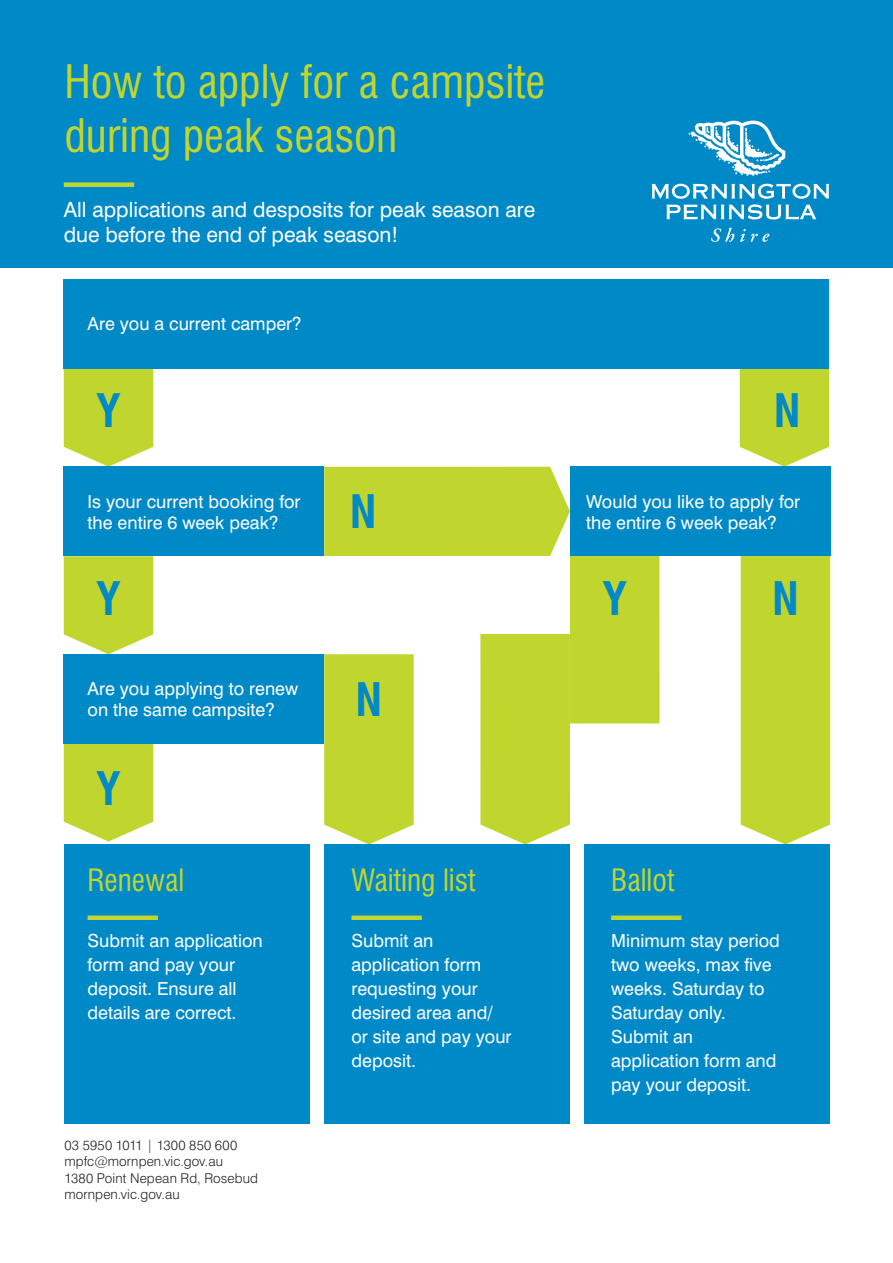
<style>
.page{position:relative;width:893px;height:1263px;background:#fff}
.page>*{position:absolute;margin:0;border:0;box-sizing:border-box;transform-origin:0 0}
.t1{font:condensed 45px/54px "Swiss 721 BT";color:#c1d52f}
.t2{font:700 condensed 45px "Swiss 721 BT";color:#0089c7}
.t3{font:condensed 30px "Swiss 721 BT";color:#c1d52f}
.t4{font:21px/25.2px "Swiss 721 BT";color:#fff}
.t5{font:18px/24px "Swiss 721 BT";color:#fff}
.t6{font:300 13.5px "Swiss 721 BT";letter-spacing:.01em;color:#231f20}
</style>
<div class="page">
<div style="left:741px;top:556px;width:89px;height:288px;background:#c1d52f"></div>
<svg style="left:64px;top:369px;width:89px;height:98px;background:#c4d844"></svg>
<svg style="left:740px;top:369px;width:89px;height:98px;background:#c4d844"></svg>
<svg style="left:64px;top:556px;width:89px;height:98px;background:#c7d943"></svg>
<svg style="left:64px;top:743px;width:89px;height:98px;background:#c4d844"></svg>
<div style="left:0;top:0;width:893px;height:268px;background:#0089c7"></div>
<div style="left:324px;top:467px;width:246px;height:89px;background:#c1d52f"></div>
<div style="left:480px;top:634px;width:90px;height:210px;background:#c1d52f"></div>
<svg style="left:324px;top:654px;width:90px;height:190px;background:#c4d73a"></svg>
<div style="left:570px;top:556px;width:89px;height:167px;background:#c1d52f"></div>
<div style="left:65px;top:844px;width:245px;height:280px;background:#0089c7"></div>
<div style="left:324px;top:844px;width:246px;height:280px;background:#0089c7"></div>
<div style="left:584px;top:844px;width:245px;height:280px;background:#0089c7"></div>
<div style="left:64px;top:467px;width:260px;height:89px;background:#0089c7"></div>
<div style="left:64px;top:279px;width:765px;height:90px;background:#0089c7"></div>
<div style="left:570px;top:467px;width:260px;height:89px;background:#0089c7"></div>
<div style="left:64px;top:654px;width:260px;height:89px;background:#0089c7"></div>
<div style="left:64px;top:182px;width:70px;height:5px;background:#c1d52f"></div>
<div style="left:611px;top:915px;width:70px;height:5px;background:#c1d52f"></div>
<div style="left:351px;top:915px;width:71px;height:5px;background:#c1d52f"></div>
<div style="left:88px;top:915px;width:70px;height:5px;background:#c1d52f"></div>
<svg style="left:652px;top:184px;width:177px;height:35px"></svg>
<svg style="left:689px;top:121px;width:96px;height:55px"></svg>
<svg style="left:711px;top:228px;width:23px;height:14px"></svg>
<svg style="left:740px;top:229px;width:29px;height:13px"></svg>
<p class="t1" style="left:65px;top:55px;width:482px">How to apply for a campsite during peak season</p>
<p class="t4" style="left:64px;top:196px;width:473px">All applications and desposits for peak season are due before the end of peak season!</p>
<p class="t5" style="left:88px;top:311px;width:216px">Are you a current camper?</p>
<p class="t2" style="left:96px;top:383px;width:26px">Y</p>
<p class="t5" style="left:88px;top:490px;width:214px;line-height:21.6px">Is your current booking for the entire 6 week peak?</p>
<p class="t2" style="left:96px;top:572px;width:26px">Y</p>
<p class="t5" style="left:88px;top:677px;width:212px;line-height:21.6px">Are you applying to renew on the same campsite?</p>
<p class="t2" style="left:96px;top:762px;width:26px">Y</p>
<p class="t2" style="left:350px;top:485px;width:28px">N</p>
<p class="t2" style="left:356px;top:673px;width:28px">N</p>
<p class="t2" style="left:774px;top:383px;width:28px">N</p>
<p class="t5" style="left:586px;top:490px;width:216px;line-height:21.6px">Would you like to apply for the entire 6 week peak?</p>
<p class="t2" style="left:602px;top:572px;width:26px">Y</p>
<p class="t2" style="left:772px;top:572px;width:28px">N</p>
<p class="t3" style="left:88px;top:862px;width:98px">Renewal</p>
<p class="t3" style="left:351px;top:862px;width:126px">Waiting list</p>
<p class="t3" style="left:611px;top:862px;width:65px">Ballot</p>
<p class="t5" style="left:88px;top:929px;width:177px">Submit an application form and pay your deposit. Ensure all details are correct.</p>
<p class="t6" style="left:65px;top:1137px;width:174px">03 5950 1011 | 1300 850 600</p>
<p class="t6" style="left:65px;top:1153px;width:160px">mpfc@mornpen.vic.gov.au</p>
<p class="t6" style="left:65px;top:1170px;width:195px">1380 Point Nepean Rd, Rosebud</p>
<p class="t6" style="left:65px;top:1186px;width:117px">mornpen.vic.gov.au</p>
<p class="t5" style="left:351px;top:929px;width:162px">Submit an application form requesting your desired area and/ or site and pay your deposit.</p>
<p class="t5" style="left:611px;top:929px;width:170px">Minimum stay period two weeks, max five weeks. Saturday to<br>Saturday only.</p>
<p class="t5" style="left:611px;top:1025px;width:167px">Submit an application form and pay your deposit.</p>
</div>
